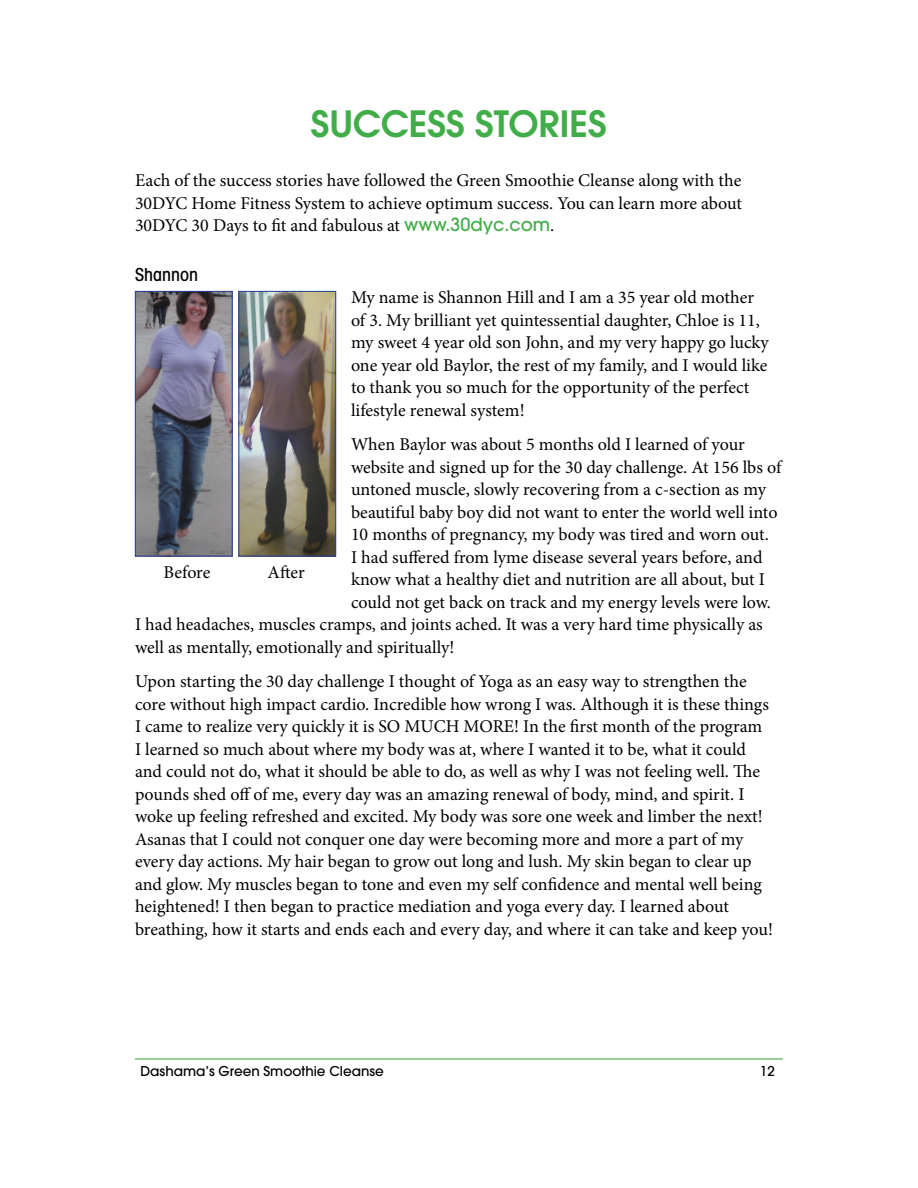
<style>
.page{position:relative;width:918px;height:1188px;background:#fff}
.page>*{position:absolute;margin:0;border:0;box-sizing:border-box;transform-origin:0 0}
.t1{font:600 36px "Avant Garde";color:#41ad49}
.t2{font:18px/22.5px "Minion Pro";letter-spacing:-.005em;color:#000}
.t3{font:500 condensed 18px "Avant Garde";color:#000}
.t4{font:500 13.5px "Avant Garde";color:#000}
.s1{font-family:"Avant Garde";font-weight:500;color:#41ad49}
</style>
<div class="page">
<hr style="left:135px;top:1058px;width:648px;height:2px;background:#41ad49">
<img style="left:241px;top:293px;width:93px;height:261px">
<div style="left:239px;top:291px;width:97px;height:265px;border:1px solid #25408f"></div>
<img style="left:137px;top:293px;width:94px;height:261px">
<div style="left:135px;top:291px;width:98px;height:265px;border:1px solid #25408f"></div>
<h1 class="t1" style="left:311px;top:100px;width:298px">SUCCESS STORIES</h1>
<p class="t2" style="left:135px;top:169px;width:609px;text-align:justify">Each of the success stories have followed the Green Smoothie Cleanse along with the 30DYC Home Fitness System to achieve optimum success. You can learn more about 30DYC 30 Days to fit and fabulous at <span class="s1">www.30dyc.com</span>.</p>
<p class="t3" style="left:135px;top:263px;width:64px">Shannon</p>
<p class="t2" style="left:351px;top:286px;width:419px">My name is Shannon Hill and I am a 35 year old mother of 3. My brilliant yet quintessential daughter, Chloe is 11, my sweet 4 year old son John, and my very happy go lucky one year old Baylor, the rest of my family, and I would like to thank you so much for the opportunity of the perfect lifestyle renewal system!</p>
<p class="t2" style="left:351px;top:433px;width:395px">When Baylor was about 5 months old I learned of your</p>
<p class="t2" style="left:351px;top:456px;width:432px">website and signed up for the 30 day challenge. At 156 lbs of</p>
<p class="t2" style="left:351px;top:478px;width:416px">untoned muscle, slowly recovering from a c-section as my</p>
<p class="t2" style="left:351px;top:501px;width:428px">beautiful baby boy did not want to enter the world well into</p>
<p class="t2" style="left:351px;top:523px;width:419px">10 months of pregnancy, my body was tired and worn out.</p>
<p class="t2" style="left:351px;top:546px;width:413px">I had suffered from lyme disease several years before, and</p>
<p class="t2" style="left:351px;top:568px;width:416px">know what a healthy diet and nutrition are all about, but I</p>
<p class="t2" style="left:351px;top:591px;width:421px">could not get back on track and my energy levels were low.</p>
<p class="t2" style="left:135px;top:613px;width:629px">I had headaches, muscles cramps, and joints ached. It was a very hard time physically as</p>
<p class="t2" style="left:135px;top:636px;width:321px">well as mentally, emotionally and spiritually!</p>
<p class="t2" style="left:135px;top:670px;width:640px">Upon starting the 30 day challenge I thought of Yoga as an easy way to strengthen the core without high impact cardio. Incredible how wrong I was. Although it is these things I came to realize very quickly it is SO MUCH MORE! In the first month of the program<br>I learned so much about where my body was at, where I wanted it to be, what it could and could not do, what it should be able to do, as well as why I was not feeling well. The pounds shed off of me, every day was an amazing renewal of body, mind, and spirit. I woke up feeling refreshed and excited. My body was sore one week and limber the next!<br>Asanas that I could not conquer one day were becoming more and more a part of my every day actions. My hair began to grow out long and lush. My skin began to clear up and glow. My muscles began to tone and even my self confidence and mental well being heightened! I then began to practice mediation and yoga every day. I learned about breathing, how it starts and ends each and every day, and where it can take and keep you!</p>
<p class="t2" style="left:164px;top:561px;width:48px">Before</p>
<p class="t2" style="left:268px;top:561px;width:39px">After</p>
<p class="t4" style="left:140px;top:1063px;width:245px">Dashama’s Green Smoothie Cleanse</p>
<p class="t4" style="left:760px;top:1063px;width:16px">12</p>
</div>
